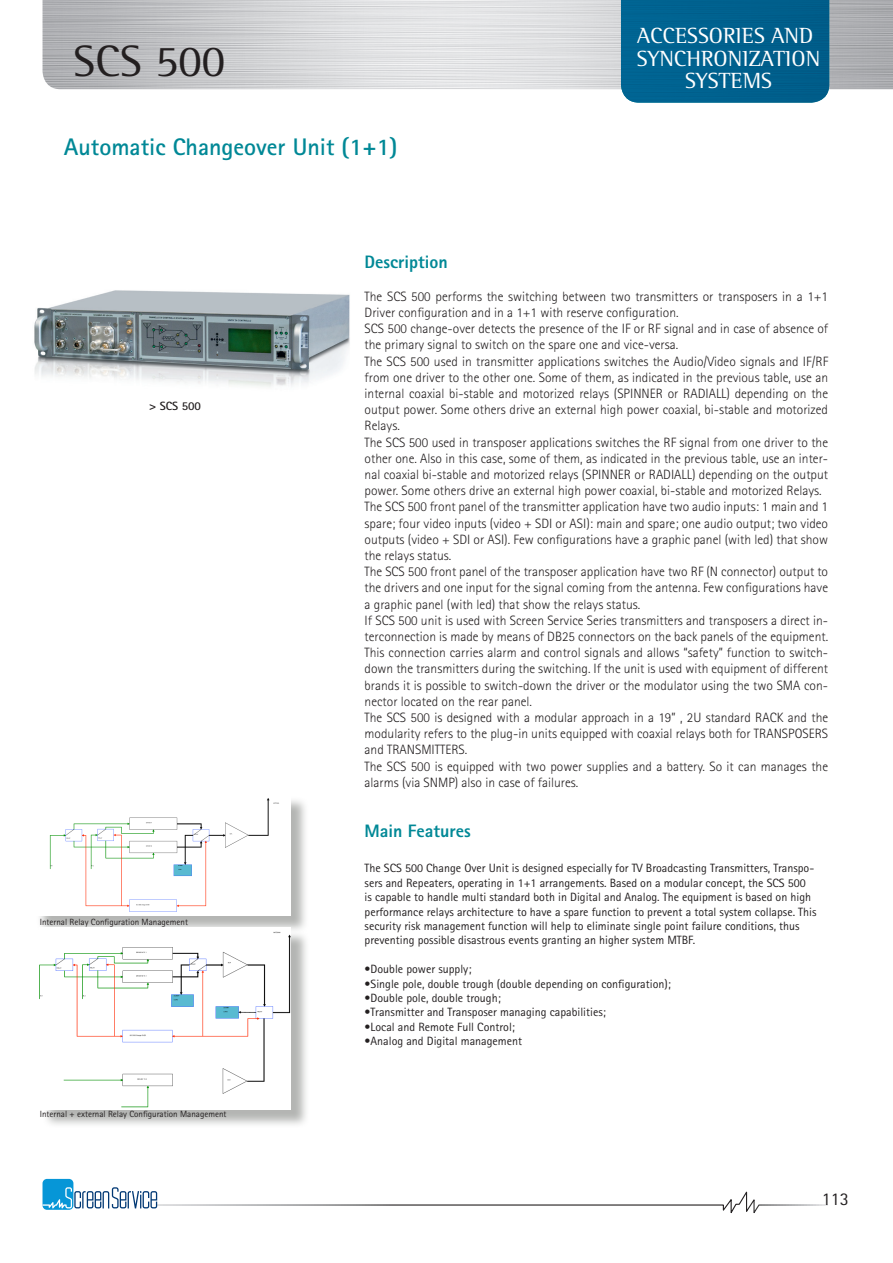
<style>
.page{position:relative;width:893px;height:1263px;background:#fff}
.page>*{position:absolute;margin:0;border:0;box-sizing:border-box;transform-origin:0 0}
.Testo_piano_blu_corp{font:45px "Rotis Semi Serif Std";color:#231f20}
.titolo{font:700 24px "Rotis Sans Serif Std";color:#008896}
.Testo_piano{font:22.5px "Rotis Semi Serif Std";color:#fff}
.Testo_grassetto{font:800 18px "Rotis Sans Serif Std";color:#008896}
.t1{font:18px "Rotis Sans Serif Std";color:#231f20}
.Testo_piano-2{font:300 13.5px/16.2px "Rotis Sans Serif Std";color:#231f20;text-align:justify}
.Testo_piano-3{font:12px/14.4px "Rotis Sans Serif Std";color:#231f20}
.Testo_piano-4{font:700 12px "Rotis Sans Serif Std";color:#231f20}
.t2{font:9px "Rotis Sans Serif Std";color:#231f20}
</style>
<div class="page">
<div style="left:43px;top:1179px;width:30px;height:31px;background:#0696d7;border-radius:4px"></div>
<svg style="left:43px;top:1187px;width:785px;height:26px"></svg>
<img style="left:43px;top:0;width:850px;height:89px">
<div style="left:621px;top:0;width:208px;height:103px;background:#00618e"></div>
<img style="left:34px;top:290px;width:316px;height:97px">
<div style="left:36px;top:796px;width:273px;height:137px;background:#9b9d9a;opacity:.75"></div>
<img style="left:36px;top:796px;width:255px;height:119px">
<div style="left:42px;top:930px;width:267px;height:198px;background:#9b9d9a;opacity:.75"></div>
<img style="left:40px;top:928px;width:251px;height:182px">
<p class="Testo_piano_blu_corp" style="left:73px;top:35px;width:153px">SCS 500</p>
<p class="titolo" style="left:64px;top:131px;width:335px">Automatic Changeover Unit (1+1)</p>
<p class="Testo_piano" style="left:637px;top:23px;width:178px">ACCESSORIES AND</p>
<p class="Testo_piano" style="left:637px;top:45px;width:185px">SYNCHRONIZATION</p>
<p class="Testo_piano" style="left:685px;top:68px;width:88px">SYSTEMS</p>
<p class="Testo_piano-4" style="left:149px;top:398px;width:53px">&gt; SCS 500</p>
<p class="t2" style="left:40px;top:917px;width:150px">Internal Relay Configuration Management</p>
<p class="t2" style="left:40px;top:1109px;width:188px">Internal + external Relay Configuration Management</p>
<p class="Testo_grassetto" style="left:365px;top:251px;width:85px">Description</p>
<p class="Testo_piano-2" style="left:365px;top:288px;width:465px">The SCS 500 performs the switching between two transmitters or transposers in a 1+1<br>Driver configuration and in a 1+1 with reserve configuration.</p>
<p class="Testo_piano-2" style="left:365px;top:321px;width:465px">SCS 500 change-over detects the presence of the IF or RF signal and in case of absence of the primary signal to switch on the spare one and vice-versa.</p>
<p class="Testo_piano-2" style="left:365px;top:353px;width:465px">The SCS 500 used in transmitter applications switches the Audio/Video signals and IF/RF from one driver to the other one. Some of them, as indicated in the previous table, use an internal coaxial bi-stable and motorized relays (SPINNER or RADIALL) depending on the output power. Some others drive an external high power coaxial, bi-stable and motorized Relays.</p>
<p class="Testo_piano-2" style="left:365px;top:434px;width:465px">The SCS 500 used in transposer applications switches the RF signal from one driver to the other one. Also in this case, some of them, as indicated in the previous table, use an inter&shy;nal coaxial bi-stable and motorized relays (SPINNER or RADIALL) depending on the output power. Some others drive an external high power coaxial, bi-stable and motorized Relays.</p>
<p class="Testo_piano-2" style="left:365px;top:499px;width:465px">The SCS 500 front panel of the transmitter application have two audio inputs: 1 main and 1 spare; four video inputs (video + SDI or ASI): main and spare; one audio output; two video outputs (video + SDI or ASI). Few configurations have a graphic panel (with led) that show the relays status.</p>
<p class="Testo_piano-2" style="left:365px;top:564px;width:465px">The SCS 500 front panel of the transposer application have two RF (N connector) output to the drivers and one input for the signal coming from the antenna. Few configurations have a graphic panel (with led) that show the relays status.</p>
<p class="Testo_piano-2" style="left:365px;top:612px;width:465px">If SCS 500 unit is used with Screen Service Series transmitters and transposers a direct in&shy;terconnection is made by means of DB25 connectors on the back panels of the equipment.<br>This connection carries alarm and control signals and allows “safety” function to switch&shy;down the transmitters during the switching. If the unit is used with equipment of different brands it is possible to switch-down the driver or the modulator using the two SMA con&shy;nector located on the rear panel.</p>
<p class="Testo_piano-2" style="left:365px;top:709px;width:465px">The SCS 500 is designed with a modular approach in a 19” , 2U standard RACK and the modularity refers to the plug-in units equipped with coaxial relays both for TRANSPOSERS and TRANSMITTERS.</p>
<p class="Testo_piano-2" style="left:365px;top:758px;width:465px">The SCS 500 is equipped with two power supplies and a battery. So it can manages the alarms (via SNMP) also in case of failures.</p>
<p class="Testo_grassetto" style="left:365px;top:820px;width:108px">Main Features</p>
<p class="Testo_piano-3" style="left:365px;top:861px;width:453px">The SCS 500 Change Over Unit is designed especially for TV Broadcasting Transmitters, Transpo&shy;sers and Repeaters, operating in 1+1 arrangements. Based on a modular concept, the SCS 500<br>is capable to handle multi standard both in Digital and Analog. The equipment is based on high performance relays architecture to have a spare function to prevent a total system collapse. This security risk management function will help to eliminate single point failure conditions, thus preventing possible disastrous events granting an higher system MTBF.</p>
<p class="Testo_piano-3" style="left:365px;top:962px;width:108px">•Double power supply;</p>
<p class="Testo_piano-3" style="left:365px;top:976px;width:308px">•Single pole, double trough (double depending on configuration);</p>
<p class="Testo_piano-3" style="left:365px;top:990px;width:138px">•Double pole, double trough;</p>
<p class="Testo_piano-3" style="left:365px;top:1005px;width:243px">•Transmitter and Transposer managing capabilities;</p>
<p class="Testo_piano-3" style="left:365px;top:1019px;width:152px">•Local and Remote Full Control;</p>
<p class="Testo_piano-3" style="left:365px;top:1034px;width:159px">•Analog and Digital management</p>
<p class="t1" style="left:822px;top:1188px;width:28px">113</p>
</div>
